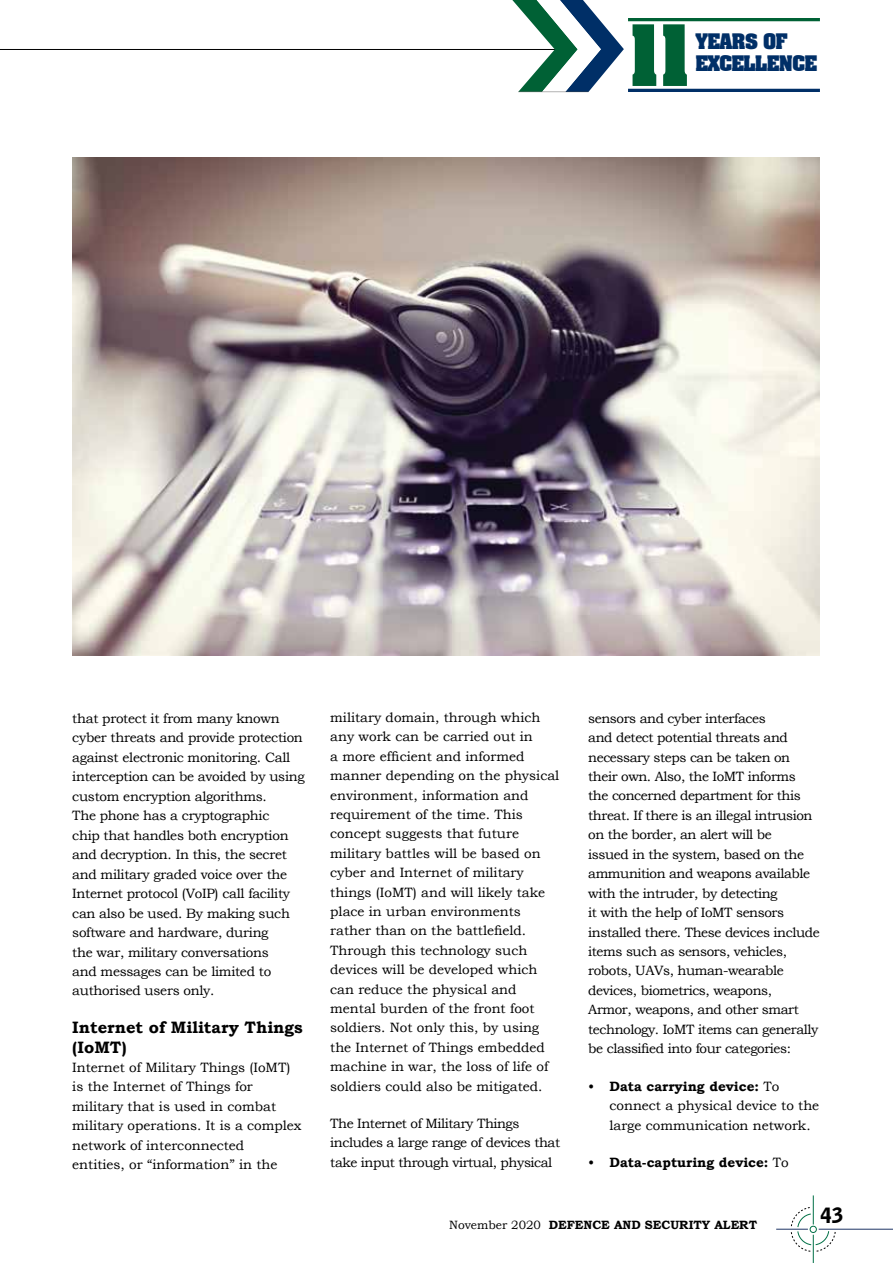
<style>
.page{position:relative;width:893px;height:1263px;background:#fff}
.page>*{position:absolute;margin:0;border:0;box-sizing:border-box;transform-origin:0 0}
.t1{font:700 72.3px "Aachen";color:#006135}
.t2{font:900 21px "Bell Gothic BT";color:#000}
.t3{font:700 18.15px "Aachen";letter-spacing:-.03em;color:#002f67}
.t4{font:700 16.5px/19.5px "Bookman Old Style";color:#000}
.t5{font:13.5px/19.5px "Bookman Old Style";letter-spacing:-.02em;color:#000}
.t6{font:13.5px/19.4px "Bookman Old Style";color:#000}
.t7{font:700 13.5px "Bookman Old Style";color:#000}
.t8{font:700 12px "Bookman Old Style";color:#000}
.s1{font-weight:700}
.s2{font-weight:400}
</style>
<div class="page">
<hr style="left:819px;top:1229px;width:74px;height:1px;background:#1e3565">
<hr style="left:776px;top:1229px;width:32px;height:1px;background:#1e3565">
<svg style="left:791px;top:1195px;width:45px;height:68px"></svg>
<hr style="left:0;top:49px;width:556px;height:1px;background:#000">
<svg style="left:512px;top:0;width:112px;height:92px"></svg>
<hr style="left:518px;top:92px;width:71px;height:1px;background:#000">
<hr style="left:628px;top:89px;width:192px;height:3px;background:#002f67">
<hr style="left:628px;top:18px;width:192px;height:3px;background:#006135">
<img style="left:72px;top:157px;width:748px;height:499px">
<h1 class="t1" style="left:628px;top:1px;width:65px">11</h1>
<h3 class="t3" style="left:696px;top:28px;width:93px">YEARS OF</h3>
<h3 class="t3" style="left:696px;top:50px;width:123px">EXCELLENCE</h3>
<p class="t5" style="left:72px;top:708px;width:234px">that protect it from many known cyber threats and provide protection against electronic monitoring. Call interception can be avoided by using custom encryption algorithms.<br>The phone has a cryptographic<br>chip that handles both encryption and decryption. In this, the secret and military graded voice over the Internet protocol (VoIP) call facility can also be used. By making such software and hardware, during<br>the war, military conversations<br>and messages can be limited to authorised users only.</p>
<p class="t4" style="left:72px;top:1017px;width:232px">Internet of Military Things (IoMT)</p>
<p class="t6" style="left:72px;top:1058px;width:231px">Internet of Military Things (IoMT) is the Internet of Things for military that is used in combat military operations. It is a complex network of interconnected<br>entities, or “information” in the</p>
<p class="t6" style="left:330px;top:708px;width:230px">military domain, through which any work can be carried out in<br>a more efficient and informed manner depending on the physical environment, information and requirement of the time. This concept suggests that future military battles will be based on cyber and Internet of military things (IoMT) and will likely take place in urban environments rather than on the battlefield.<br>Through this technology such devices will be developed which can reduce the physical and mental burden of the front foot soldiers. Not only this, by using the Internet of Things embedded machine in war, the loss of life of soldiers could also be mitigated.</p>
<p class="t5" style="left:330px;top:1114px;width:231px">The Internet of Military Things includes a large range of devices that take input through virtual, physical</p>
<p class="t5" style="left:588px;top:708px;width:233px">sensors and cyber interfaces<br>and detect potential threats and necessary steps can be taken on their own. Also, the IoMT informs<br>the concerned department for this threat. If there is an illegal intrusion on the border, an alert will be<br>issued in the system, based on the ammunition and weapons available with the intruder, by detecting<br>it with the help of IoMT sensors installed there. These devices include items such as sensors, vehicles, robots, UAVs, human-wearable devices, biometrics, weapons,<br>Armor, weapons, and other smart technology. IoMT items can generally be classified into four categories:</p>
<p class="t6" style="left:609px;top:1076px;width:211px;text-indent:-21px">• <span class="s1">Data carrying device:</span> To connect a physical device to the large communication network.</p>
<p class="t7" style="left:588px;top:1152px;width:202px"><span class="s2">•</span> Data-capturing device: <span class="s2">To</span></p>
<p class="t8" style="left:449px;top:1216px;width:309px"><span class="s2">November 2020</span> Defence AND security alert</p>
<h2 class="t2" style="left:820px;top:1202px;width:25px">43</h2>
</div>
